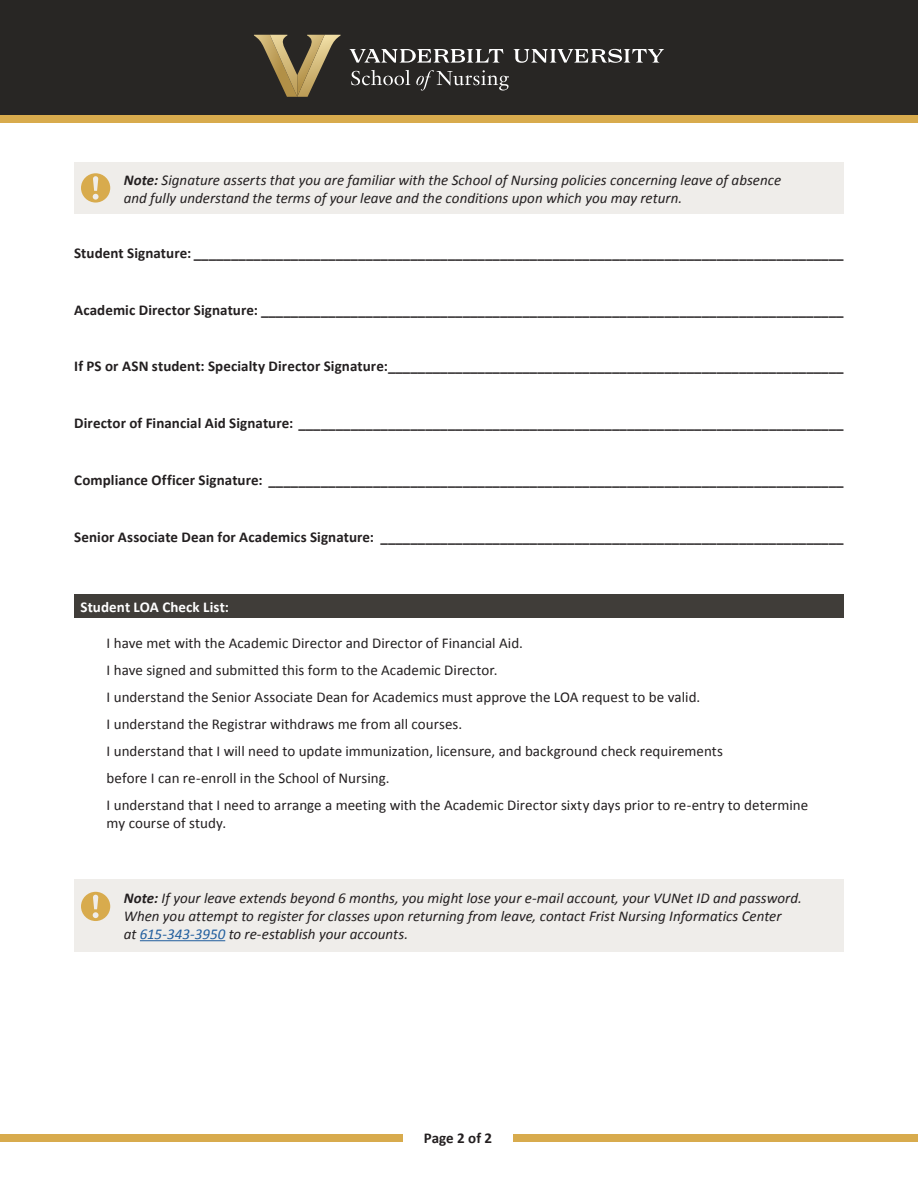
<style>
.page{position:relative;width:918px;height:1188px;background:#fff}
.page>*{position:absolute;margin:0;border:0;box-sizing:border-box;transform-origin:0 0}
.t1{font:700 15px "Calibri";letter-spacing:.005em;color:#231f20}
.t2{font:15px/27px "Calibri";letter-spacing:.005em;color:#231f20}
.t3{font:italic 15px/18px "Calibri";color:#231f20}
.t4{font:700 15px "Calibri";letter-spacing:.005em;color:#fff}
.s1{font-weight:700}
.s2{color:#215e9e}
</style>
<div class="page">
<div style="left:0;top:1134px;width:918px;height:7px;background:#d8ab4d"></div>
<div style="left:0;top:0;width:918px;height:117px;background:#282624"></div>
<div style="left:0;top:115px;width:918px;height:7px;background:#d8ab4d"></div>
<svg style="left:351px;top:70px;width:59px;height:15px"></svg>
<svg style="left:416px;top:70px;width:93px;height:21px"></svg>
<svg style="left:349px;top:49px;width:154px;height:14px"></svg>
<svg style="left:513px;top:49px;width:151px;height:14px"></svg>
<svg style="left:254px;top:35px;width:87px;height:62px"></svg>
<div style="left:403px;top:1128px;width:109px;height:19px;background:#fff"></div>
<div style="left:74px;top:594px;width:770px;height:24px;background:#403d39"></div>
<div style="left:74px;top:879px;width:770px;height:73px;background:#efedea"></div>
<hr style="left:140px;top:940px;width:85px;height:1px;background:#215e9e">
<svg style="left:81px;top:892px;width:29px;height:29px"></svg>
<div style="left:74px;top:162px;width:770px;height:52px;background:#efedea"></div>
<svg style="left:81px;top:173px;width:29px;height:30px"></svg>
<p class="t3" style="left:124px;top:170px;width:659px"><span class="s1">Note:</span> Signature asserts that you are familiar with the School of Nursing policies concerning leave of absence and fully understand the terms of your leave and the conditions upon which you may return.</p>
<p class="t1" style="left:74px;top:242px;width:771px">Student Signature: _______________________________________________________________________________________</p>
<p class="t1" style="left:74px;top:299px;width:771px">Academic Director Signature: ______________________________________________________________________________</p>
<p class="t1" style="left:74px;top:356px;width:771px">If PS or ASN student: Specialty Director Signature:_____________________________________________________________</p>
<p class="t1" style="left:74px;top:413px;width:771px">Director of Financial Aid Signature: _________________________________________________________________________</p>
<p class="t1" style="left:74px;top:470px;width:771px">Compliance Officer Signature: _____________________________________________________________________________</p>
<p class="t1" style="left:74px;top:526px;width:771px">Senior Associate Dean for Academics Signature: ______________________________________________________________</p>
<p class="t4" style="left:81px;top:596px;width:150px">Student LOA Check List:</p>
<p class="t2" style="left:107px;top:629px;width:703px">I have met with the Academic Director and Director of Financial Aid.<br>I have signed and submitted this form to the Academic Director.<br>I understand the Senior Associate Dean for Academics must approve the LOA request to be valid.<br>I understand the Registrar withdraws me from all courses.<br>I understand that I will need to update immunization, licensure, and background check requirements<br>before I can re-enroll in the School of Nursing.<br>I understand that I need to arrange a meeting with the Academic Director sixty days prior to re-entry to determine</p>
<p class="t2" style="left:107px;top:809px;width:121px">my course of study.</p>
<p class="t3" style="left:124px;top:888px;width:680px"><span class="s1">Note:</span> If your leave extends beyond 6 months, you might lose your e-mail account, your VUNet ID and password.<br>When you attempt to register for classes upon returning from leave, contact Frist Nursing Informatics Center<br>at <span class="s2">615-343-3950</span> to re-establish your accounts.</p>
<p class="t1" style="left:424px;top:1128px;width:70px">Page 2 of 2</p>
</div>
